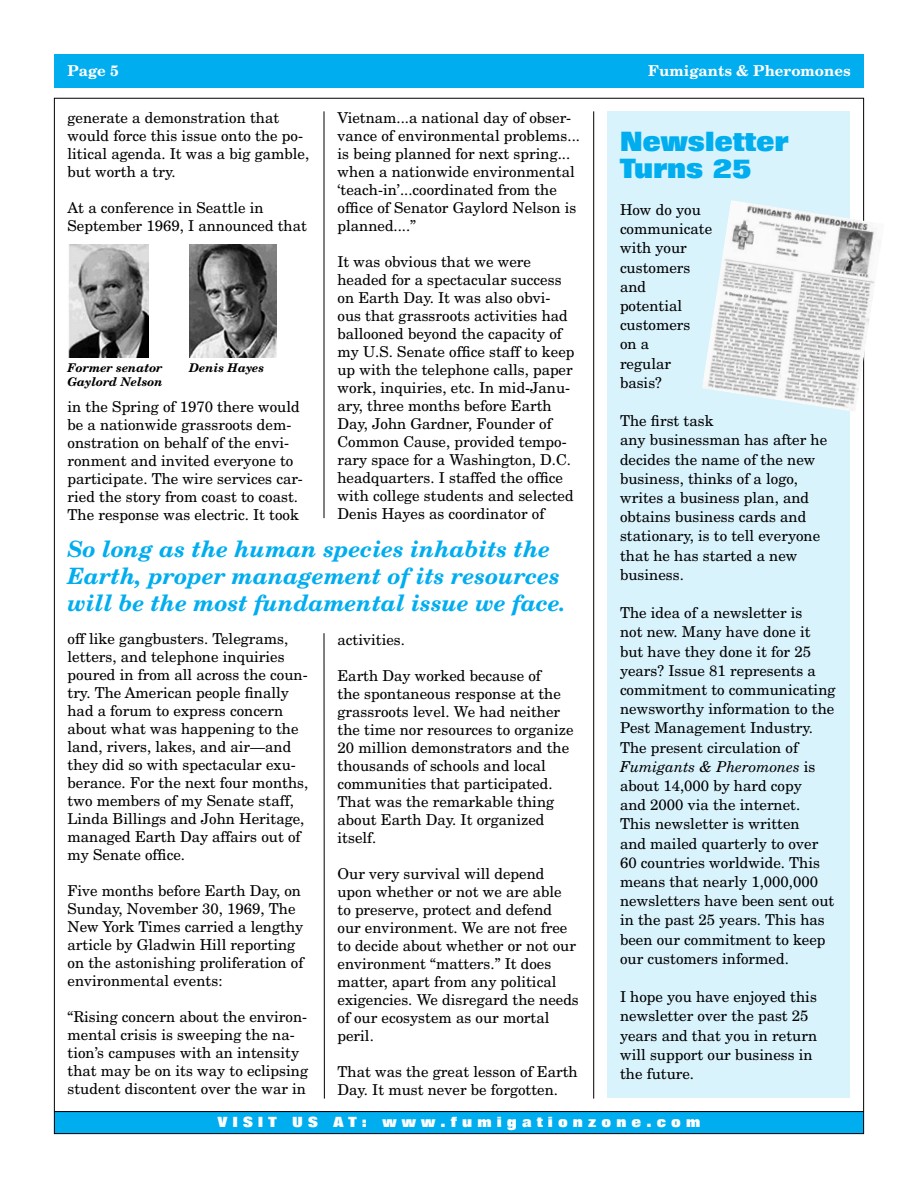
<style>
.page{position:relative;width:918px;height:1188px;background:#fff}
.page>*{position:absolute;margin:0;border:0;box-sizing:border-box;transform-origin:0 0}
.t1{font:800 27px/27px "Folio";color:#00adef}
.t2{font:italic 700 22.5px/27px "New Century Schlbk";color:#00adef}
.t3{font:15px/18px "New Century Schlbk";color:#000}
.t4{font:700 15px "New Century Schlbk";color:#fff}
.t5{font:800 14.25px "Folio";color:#fff}
.t6{font:italic 700 12px "New Century Schlbk";color:#000}
.s1{font-style:italic}
</style>
<div class="page">
<div style="left:608px;top:111px;width:242px;height:987px;background:#d9f3fd"></div>
<div style="left:54px;top:1111px;width:810px;height:23px;background:#00adef"></div>
<div style="left:54px;top:54px;width:810px;height:34px;background:#00adef"></div>
<hr style="left:54px;top:1111px;width:810px;height:1px;background:#000">
<hr style="left:593px;top:111px;width:1px;height:988px;background:#000">
<hr style="left:324px;top:633px;width:1px;height:466px;background:#000">
<img style="left:68px;top:245px;width:80px;height:112px">
<img style="left:190px;top:245px;width:87px;height:112px">
<hr style="left:324px;top:111px;width:1px;height:407px;background:#000">
<img style="left:702px;top:200px;width:179px;height:212px">
<p class="t4" style="left:68px;top:61px;width:53px">Page 5</p>
<p class="t4" style="left:648px;top:61px;width:204px">Fumigants &amp; Pheromones</p>
<p class="t3" style="left:68px;top:109px;width:243px">generate a demonstration that would force this issue onto the po&shy;litical agenda. It was a big gamble, but worth a try.</p>
<p class="t3" style="left:68px;top:199px;width:241px">At a conference in Seattle in<br>September 1969, I announced that</p>
<p class="t6" style="left:68px;top:360px;width:97px">Former senator</p>
<p class="t6" style="left:189px;top:360px;width:76px">Denis Hayes</p>
<p class="t6" style="left:68px;top:374px;width:97px">Gaylord Nelson</p>
<p class="t3" style="left:68px;top:398px;width:237px">in the Spring of 1970 there would be a nationwide grassroots dem&shy;onstration on behalf of the envi&shy;ronment and invited everyone to participate. The wire services car&shy;ried the story from coast to coast.<br>The response was electric. It took</p>
<p class="t3" style="left:338px;top:109px;width:244px">Vietnam...a national day of obser&shy;vance of environmental problems... is being planned for next spring... when a nationwide environmental ‘teach-in’...coordinated from the office of Senator Gaylord Nelson is planned....”</p>
<p class="t3" style="left:338px;top:253px;width:238px">It was obvious that we were headed for a spectacular success on Earth Day. It was also obvi&shy;ous that grassroots activities had ballooned beyond the capacity of my U.S. Senate office staff to keep up with the telephone calls, paper work, inquiries, etc. In mid-Janu&shy;ary, three months before Earth<br>Day, John Gardner, Founder of<br>Common Cause, provided tempo&shy;rary space for a Washington, D.C. headquarters. I staffed the office with college students and selected<br>Denis Hayes as coordinator of</p>
<h2 class="t2" style="left:68px;top:536px;width:500px">So long as the human species inhabits the<br>Earth, proper management of its resources will be the most fundamental issue we face.</h2>
<p class="t3" style="left:68px;top:630px;width:242px">off like gangbusters. Telegrams, letters, and telephone inquiries poured in from all across the coun&shy;try. The American people finally had a forum to express concern about what was happening to the land, rivers, lakes, and air—and they did so with spectacular exu&shy;berance. For the next four months, two members of my Senate staff,<br>Linda Billings and John Heritage, managed Earth Day affairs out of my Senate office.</p>
<p class="t3" style="left:68px;top:882px;width:237px">Five months before Earth Day, on<br>Sunday, November 30, 1969, The<br>New York Times carried a lengthy article by Gladwin Hill reporting on the astonishing proliferation of environmental events:</p>
<p class="t3" style="left:68px;top:1008px;width:242px">“Rising concern about the environ&shy;mental crisis is sweeping the na&shy;tion’s campuses with an intensity that may be on its way to eclipsing student discontent over the war in</p>
<p class="t3" style="left:338px;top:630px;width:69px">activities.</p>
<p class="t3" style="left:338px;top:666px;width:238px">Earth Day worked because of<br>the spontaneous response at the grassroots level. We had neither the time nor resources to organize<br>20 million demonstrators and the thousands of schools and local communities that participated.<br>That was the remarkable thing about Earth Day. It organized itself.</p>
<p class="t3" style="left:338px;top:864px;width:243px">Our very survival will depend upon whether or not we are able<br>to preserve, protect and defend our environment. We are not free to decide about whether or not our environment “matters.” It does matter, apart from any political exigencies. We disregard the needs of our ecosystem as our mortal peril.</p>
<p class="t3" style="left:338px;top:1062px;width:242px">That was the great lesson of Earth<br>Day. It must never be forgotten.</p>
<h1 class="t1" style="left:620px;top:128px;width:170px">Newsletter<br>Turns 25</h1>
<p class="t3" style="left:620px;top:200px;width:94px;line-height:19.2px">How do you communicate with your customers and<br>potential customers<br>on a<br>regular basis?</p>
<p class="t3" style="left:620px;top:411px;width:209px;line-height:19.2px">The first task<br>any businessman has after he decides the name of the new business, thinks of a logo, writes a business plan, and obtains business cards and stationary, is to tell everyone that he has started a new business.</p>
<p class="t3" style="left:620px;top:603px;width:217px;line-height:19.2px">The idea of a newsletter is<br>not new. Many have done it but have they done it for 25 years? Issue 81 represents a commitment to communicating newsworthy information to the<br>Pest Management Industry.<br>The present circulation of<br><span class="s1">Fumigants &amp; Pheromones</span> is about 14,000 by hard copy<br>and 2000 via the internet.<br>This newsletter is written<br>and mailed quarterly to over<br>60 countries worldwide. This means that nearly 1,000,000 newsletters have been sent out in the past 25 years. This has been our commitment to keep our customers informed.</p>
<p class="t3" style="left:620px;top:987px;width:199px;line-height:19.2px">I hope you have enjoyed this newsletter over the past 25 years and that you in return will support our business in the future.</p>
<p class="t5" style="left:218px;top:1114px;width:484px">V I S I T U S A T : w w w . f u m i g a t i o n z o n e . c o m</p>
</div>
